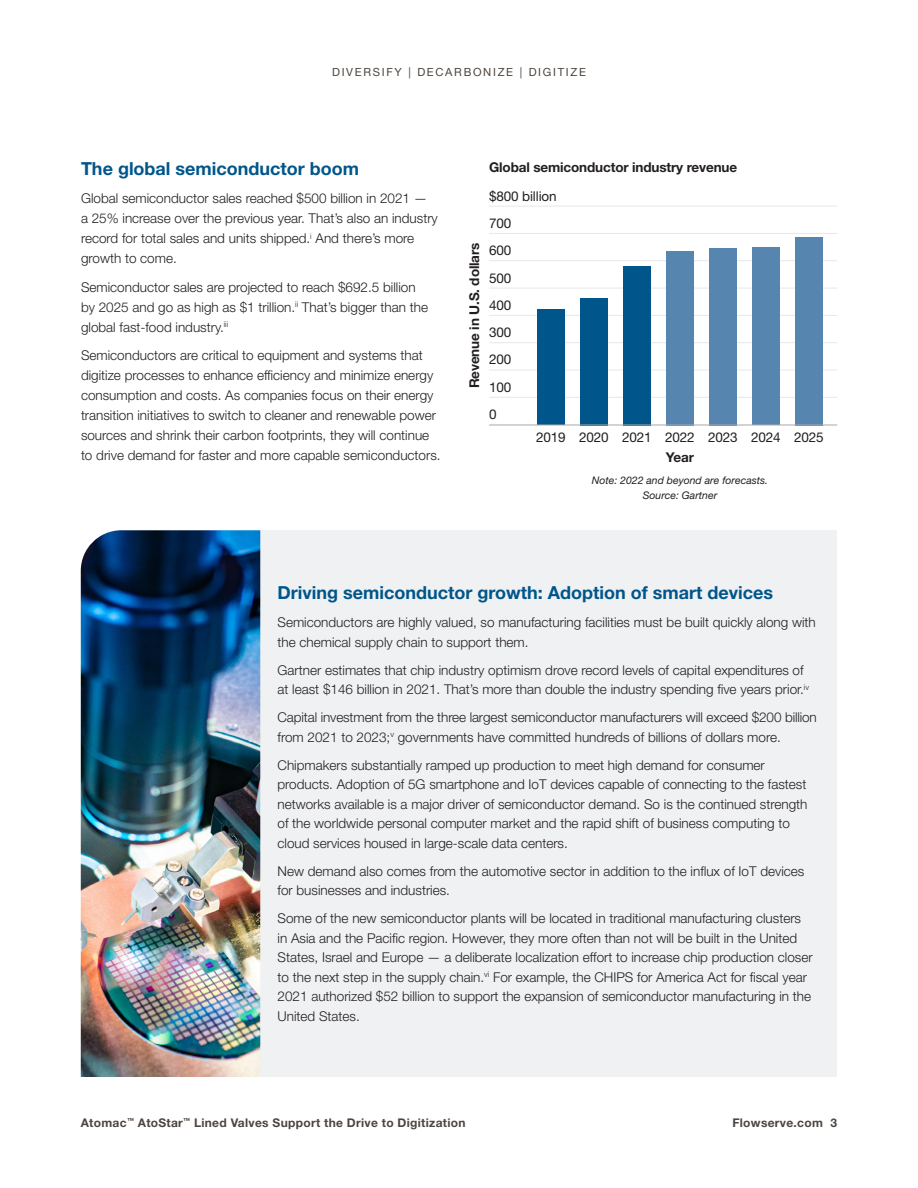
<style>
.page{position:relative;width:918px;height:1188px;background:#fff}
.page>*{position:absolute;margin:0;border:0;box-sizing:border-box;transform-origin:0 0}
.Subhead_Level_1__blu{font:700 18px "Helvetica Neue LT Std";color:#00568a}
.Body_copy{font:300 13.5px/19.5px "Helvetica Neue LT Std";color:#231f20}
.Table_Row_Header__bl{font:13.5px "Helvetica Neue LT Std";letter-spacing:-.01em;color:#231f20}
.Table_Row_Header__bl-2{font:700 13.5px "Helvetica Neue LT Std";letter-spacing:-.01em;color:#231f20}
.t1{font:700 12px "Helvetica Neue LT Std";letter-spacing:.025em;color:#4d453f}
.t2{font:11.25px "Helvetica Neue LT Std";letter-spacing:.15em;color:#4d453f}
.Footnote{font:italic 10.5px/15px "Helvetica Neue LT Std";color:#231f20;text-align:center}
</style>
<div class="page">
<div style="left:260px;top:530px;width:577px;height:547px;background:#f0f1f2"></div>
<hr style="left:489px;top:397px;width:348px;height:1px;background:#e6e7e9">
<hr style="left:489px;top:370px;width:348px;height:1px;background:#e6e7e9">
<hr style="left:489px;top:342px;width:348px;height:1px;background:#e6e7e9">
<hr style="left:489px;top:315px;width:348px;height:1px;background:#e6e7e9">
<hr style="left:489px;top:288px;width:348px;height:1px;background:#e6e7e9">
<hr style="left:489px;top:260px;width:348px;height:1px;background:#e6e7e9">
<hr style="left:489px;top:233px;width:348px;height:1px;background:#e6e7e9">
<div style="left:537px;top:309px;width:27px;height:116px;background:#00568a"></div>
<div style="left:580px;top:298px;width:27px;height:127px;background:#00568a"></div>
<div style="left:623px;top:266px;width:27px;height:159px;background:#00568a"></div>
<div style="left:666px;top:251px;width:27px;height:174px;background:#5685af"></div>
<div style="left:709px;top:248px;width:28px;height:177px;background:#5685af"></div>
<div style="left:753px;top:247px;width:27px;height:178px;background:#5685af"></div>
<div style="left:796px;top:237px;width:27px;height:188px;background:#5685af"></div>
<hr style="left:489px;top:206px;width:348px;height:1px;background:#e6e7e9">
<hr style="left:489px;top:425px;width:348px;height:1px;background:#a8a9ad">
<img style="left:81px;top:530px;width:179px;height:547px">
<p class="t2" style="left:332px;top:65px;width:255px">DIVERSIFY | DECARBONIZE | DIGITIZE</p>
<p class="Subhead_Level_1__blu" style="left:81px;top:157px;width:280px">The global semiconductor boom</p>
<p class="Body_copy" style="left:81px;top:188px;width:358px;line-height:20px">Global semiconductor sales reached $500 billion in 2021 —<br>a 25% increase over the previous year. That’s also an industry record for total sales and units shipped.<sup>i</sup> And there’s more growth to come.</p>
<p class="Body_copy" style="left:81px;top:277px;width:349px;line-height:20px">Semiconductor sales are projected to reach $692.5 billion by 2025 and go as high as $1 trillion.<sup>ii</sup> That’s bigger than the global fast-food industry.<sup>iii</sup></p>
<p class="Body_copy" style="left:81px;top:345px;width:361px;line-height:20px">Semiconductors are critical to equipment and systems that digitize processes to enhance efficiency and minimize energy consumption and costs. As companies focus on their energy transition initiatives to switch to cleaner and renewable power sources and shrink their carbon footprints, they will continue to drive demand for faster and more capable semiconductors.</p>
<p class="Table_Row_Header__bl-2" style="left:466px;top:388px;width:147px;rotate:-90deg">Revenue in U.S. dollars</p>
<p class="Table_Row_Header__bl-2" style="left:489px;top:158px;width:250px">Global semiconductor industry revenue</p>
<p class="Table_Row_Header__bl" style="left:489px;top:188px;width:69px">$800 billion</p>
<p class="Table_Row_Header__bl" style="left:489px;top:215px;width:24px">700</p>
<p class="Table_Row_Header__bl" style="left:489px;top:242px;width:24px">600</p>
<p class="Table_Row_Header__bl" style="left:489px;top:270px;width:24px">500</p>
<p class="Table_Row_Header__bl" style="left:489px;top:297px;width:24px">400</p>
<p class="Table_Row_Header__bl" style="left:489px;top:324px;width:24px">300</p>
<p class="Table_Row_Header__bl" style="left:489px;top:352px;width:24px">200</p>
<p class="Table_Row_Header__bl" style="left:489px;top:379px;width:24px">100</p>
<p class="Table_Row_Header__bl" style="left:489px;top:406px;width:9px">0</p>
<p class="Table_Row_Header__bl" style="left:536px;top:429px;width:31px">2019</p>
<p class="Table_Row_Header__bl-2" style="left:666px;top:449px;width:30px">Year</p>
<p class="Table_Row_Header__bl" style="left:579px;top:429px;width:31px">2020</p>
<p class="Table_Row_Header__bl" style="left:622px;top:429px;width:31px">2021</p>
<p class="Table_Row_Header__bl" style="left:665px;top:429px;width:31px">2022</p>
<p class="Table_Row_Header__bl" style="left:708px;top:429px;width:31px">2023</p>
<p class="Table_Row_Header__bl" style="left:751px;top:429px;width:31px">2024</p>
<p class="Table_Row_Header__bl" style="left:794px;top:429px;width:31px">2025</p>
<p class="Footnote" style="left:592px;top:472px;width:178px">Note: 2022 and beyond are forecasts.<br>Source: Gartner</p>
<p class="Subhead_Level_1__blu" style="left:278px;top:582px;width:497px">Driving semiconductor growth: Adoption of smart devices</p>
<p class="Body_copy" style="left:278px;top:612px;width:540px">Semiconductors are highly valued, so manufacturing facilities must be built quickly along with the chemical supply chain to support them.</p>
<p class="Body_copy" style="left:278px;top:660px;width:533px">Gartner estimates that chip industry optimism drove record levels of capital expenditures of at least $146 billion in 2021. That’s more than double the industry spending five years prior.<sup>iv</sup></p>
<p class="Body_copy" style="left:278px;top:707px;width:541px">Capital investment from the three largest semiconductor manufacturers will exceed $200 billion from 2021 to 2023;<sup>v</sup> governments have committed hundreds of billions of dollars more.</p>
<p class="Body_copy" style="left:278px;top:755px;width:531px">Chipmakers substantially ramped up production to meet high demand for consumer products. Adoption of 5G smartphone and IoT devices capable of connecting to the fastest networks available is a major driver of semiconductor demand. So is the continued strength of the worldwide personal computer market and the rapid shift of business computing to cloud services housed in large-scale data centers.</p>
<p class="Body_copy" style="left:278px;top:861px;width:528px">New demand also comes from the automotive sector in addition to the influx of IoT devices for businesses and industries.</p>
<p class="Body_copy" style="left:278px;top:908px;width:537px">Some of the new semiconductor plants will be located in traditional manufacturing clusters in Asia and the Pacific region. However, they more often than not will be built in the United States, Israel and Europe — a deliberate localization effort to increase chip production closer to the next step in the supply chain.<sup>vi</sup> For example, the CHIPS for America Act for fiscal year 2021 authorized $52 billion to support the expansion of semiconductor manufacturing in the United States.</p>
<p class="t1" style="left:81px;top:1115px;width:386px">Atomac<sup>™</sup> AtoStar<sup>™</sup> Lined Valves Support the Drive to Digitization</p>
<p class="t1" style="left:733px;top:1115px;width:106px">Flowserve.com 3</p>
</div>
